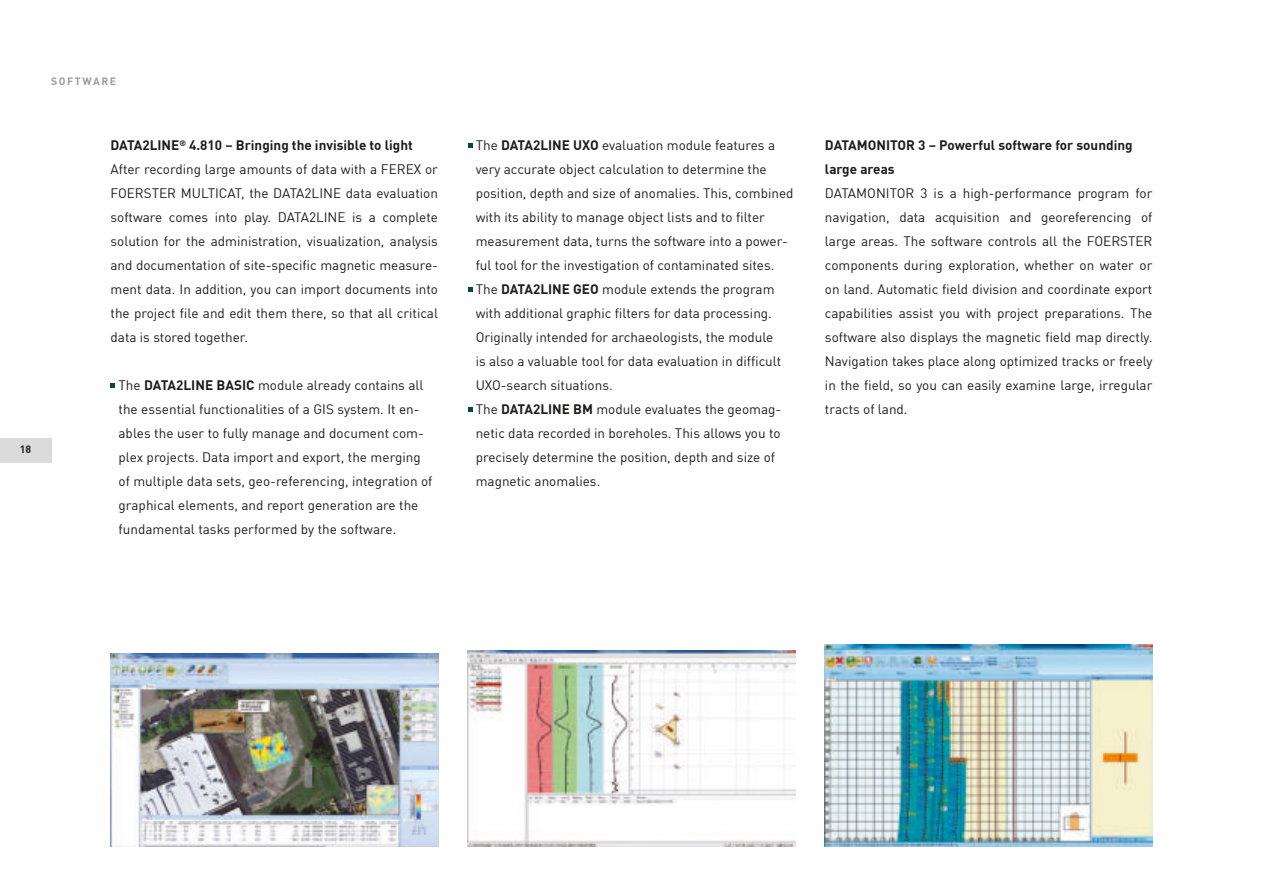
<style>
.page{position:relative;width:1263px;height:893px;background:#fff}
.page>*{position:absolute;margin:0;border:0;box-sizing:border-box;transform-origin:0 0}
.t1{font:13.5px/24px "DIN Offc";color:#1d1d1b}
.t2{font:700 13.5px/24px "DIN Offc";color:#1d1d1b}
.t3{font:700 10.5px "DIN Offc";letter-spacing:.15em;color:#9d9d9d}
.t4{font:700 10.5px "DIN Offc";color:#1d1d1b}
.s1{font-weight:700}
</style>
<div class="page">
<div style="left:0;top:438px;width:51px;height:24px;background:#dbdbdb"></div>
<svg style="left:111px;top:383px;width:4px;height:5px"></svg>
<svg style="left:468px;top:143px;width:4px;height:5px"></svg>
<svg style="left:468px;top:287px;width:4px;height:5px"></svg>
<svg style="left:468px;top:407px;width:4px;height:5px"></svg>
<img style="left:111px;top:654px;width:327px;height:192px">
<img style="left:825px;top:645px;width:327px;height:201px">
<img style="left:468px;top:650px;width:327px;height:196px">
<p class="t3" style="left:51px;top:77px;width:67px">SOFTWARE</p>
<p class="t4" style="left:20px;top:445px;width:13px">18</p>
<p class="t1" style="left:111px;top:133px;width:329px"><span class="s1">DATA2LINE</span><sup>®</sup> <span class="s1">4.810 – Bringing the invisible to light </span>After recording large amounts of data with a FEREX or FOERSTER MULTICAT, the DATA2LINE data evaluation software comes into play. DATA2LINE is a complete solution for the administration, visualization, analysis and documentation of site-specific magnetic measure&shy;ment data. In addition, you can import documents into the project file and edit them there, so that all critical data is stored together.</p>
<p class="t1" style="left:118px;top:374px;width:315px">The <span class="s1">DATA2LINE BASIC</span> module already contains all the essential functionalities of a GIS system. It en&shy;ables the user to fully manage and document com&shy;plex projects. Data import and export, the merging of multiple data sets, geo-referencing, integration of graphical elements, and report generation are the fundamental tasks performed by the software.</p>
<p class="t1" style="left:476px;top:134px;width:319px">The <span class="s1">DATA2LINE UXO</span> evaluation module features a very accurate object calculation to determine the position, depth and size of anomalies. This, combined with its ability to manage object lists and to filter measurement data, turns the software into a power&shy;ful tool for the investigation of contaminated sites.<br>The <span class="s1">DATA2LINE GEO</span> module extends the program with additional graphic filters for data processing.<br>Originally intended for archaeologists, the module<br>is also a valuable tool for data evaluation in difficult UXO-search situations.<br>The <span class="s1">DATA2LINE BM</span> module evaluates the geomag&shy;netic data recorded in boreholes. This allows you to precisely determine the position, depth and size of magnetic anomalies.</p>
<p class="t2" style="left:825px;top:134px;width:309px">DATAMONITOR 3 – Powerful software for sounding large areas</p>
<p class="t1" style="left:825px;top:182px;width:329px;text-align:justify">DATAMONITOR 3 is a high-performance program for navigation, data acquisition and georeferencing of large areas. The software controls all the FOERSTER components during exploration, whether on water or on land. Automatic field division and coordinate export capabilities assist you with project preparations. The software also displays the magnetic field map directly.<br>Navigation takes place along optimized tracks or freely in the field, so you can easily examine large, irregular tracts of land.</p>
</div>
